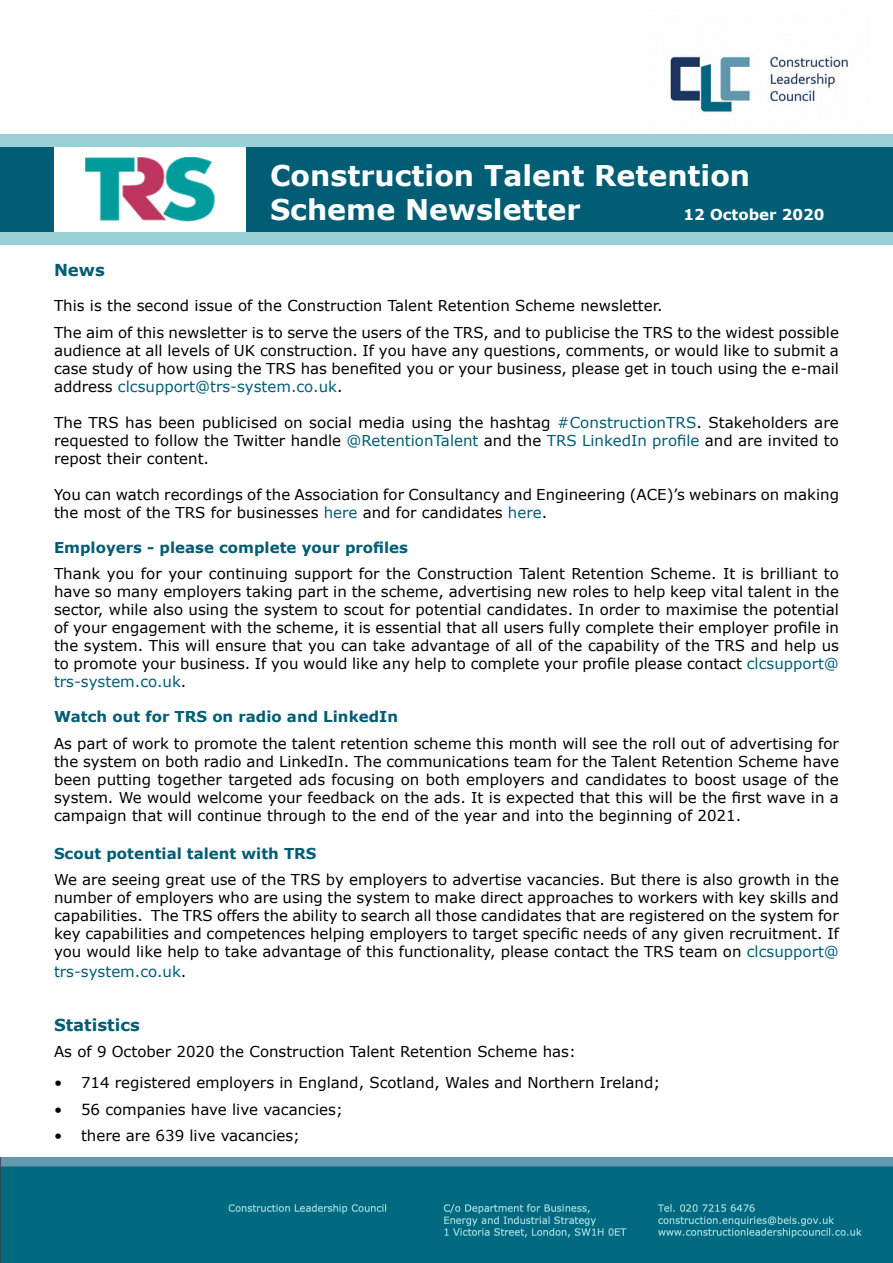
<style>
.page{position:relative;width:893px;height:1263px;background:#fff}
.page>*{position:absolute;margin:0;border:0;box-sizing:border-box;transform-origin:0 0}
.t1{font:700 28.5px/34.2px "Verdana";color:#fff}
.t2{font:700 16.5px "Verdana";color:#015d74}
.t3{font:15px/18px "Verdana";color:#000;text-align:justify}
.t4{font:700 15px "Verdana";color:#015d74}
.t5{font:15px "Verdana";color:#015d74}
.t6{font:700 15px "Verdana";color:#fff}
.s1{color:#015d74}
.s2{color:#000}
</style>
<div class="page">
<img style="left:670px;top:55px;width:178px;height:59px">
<img style="left:0;top:1157px;width:893px;height:106px">
<div style="left:0;top:147px;width:893px;height:95px;background:#015d74"></div>
<img style="left:54px;top:147px;width:192px;height:98px">
<div style="left:0;top:232px;width:893px;height:12px;background:#9ad1d8"></div>
<div style="left:0;top:134px;width:893px;height:13px;background:#9ad1d8"></div>
<h1 class="t1" style="left:270px;top:158px;width:482px">Construction Talent Retention<br>Scheme Newsletter</h1>
<p class="t6" style="left:684px;top:205px;width:142px">12 October 2020</p>
<p class="t2" style="left:54px;top:260px;width:52px">News</p>
<p class="t3" style="left:54px;top:292px;width:786px;line-height:26.5px">This is the second issue of the Construction Talent Retention Scheme newsletter.<br>The aim of this newsletter is to serve the users of the TRS, and to publicise the TRS to the widest possible</p>
<p class="t3" style="left:54px;top:341px;width:786px">audience at all levels of UK construction. If you have any questions, comments, or would like to submit a case study of how using the TRS has benefited you or your business, please get in touch using the e-mail address <span class="s1">clcsupport@trs-system.co.uk</span>.</p>
<p class="t3" style="left:54px;top:413px;width:786px">The TRS has been publicised on social media using the hashtag <span class="s1">#ConstructionTRS</span>. Stakeholders are requested to follow the Twitter handle <span class="s1">@RetentionTalent</span> and the <span class="s1">TRS LinkedIn profile</span> and are invited to repost their content.</p>
<p class="t3" style="left:54px;top:485px;width:786px">You can watch recordings of the Association for Consultancy and Engineering (ACE)’s webinars on making the most of the TRS for businesses <span class="s1">here</span> and for candidates <span class="s1">here</span>.</p>
<p class="t4" style="left:54px;top:538px;width:356px">Employers - please complete your profiles</p>
<p class="t3" style="left:54px;top:564px;width:786px">Thank you for your continuing support for the Construction Talent Retention Scheme. It is brilliant to have so many employers taking part in the scheme, advertising new roles to help keep vital talent in the sector, while also using the system to scout for potential candidates. In order to maximise the potential of your engagement with the scheme, it is essential that all users fully complete their employer profile in the system. This will ensure that you can take advantage of all of the capability of the TRS and help us to promote your business. If you would like any help to complete your profile please contact <span class="s1">clcsupport@ trs-system.co.uk</span>.</p>
<p class="t4" style="left:54px;top:707px;width:346px">Watch out for TRS on radio and LinkedIn</p>
<p class="t3" style="left:54px;top:734px;width:786px">As part of work to promote the talent retention scheme this month will see the roll out of advertising for the system on both radio and LinkedIn. The communications team for the Talent Retention Scheme have been putting together targeted ads focusing on both employers and candidates to boost usage of the system. We would welcome your feedback on the ads. It is expected that this will be the first wave in a campaign that will continue through to the end of the year and into the beginning of 2021.</p>
<p class="t4" style="left:54px;top:843px;width:264px">Scout potential talent with TRS</p>
<p class="t3" style="left:54px;top:870px;width:786px">We are seeing great use of the TRS by employers to advertise vacancies. But there is also growth in the number of employers who are using the system to make direct approaches to workers with key skills and capabilities. The TRS offers the ability to search all those candidates that are registered on the system for key capabilities and competences helping employers to target specific needs of any given recruitment. If you would like help to take advantage of this functionality, please contact the TRS team on <span class="s1">clcsupport@</span></p>
<p class="t5" style="left:54px;top:962px;width:134px">trs-system.co.uk<span class="s2">.</span></p>
<p class="t2" style="left:54px;top:1014px;width:87px">Statistics</p>
<p class="t3" style="left:54px;top:1042px;width:523px">As of 9 October 2020 the Construction Talent Retention Scheme has:</p>
<p class="t3" style="left:54px;top:1073px;width:608px">• 714 registered employers in England, Scotland, Wales and Northern Ireland;</p>
<p class="t3" style="left:54px;top:1100px;width:290px">• 56 companies have live vacancies;</p>
<p class="t3" style="left:54px;top:1126px;width:248px">• there are 639 live vacancies;</p>
</div>
